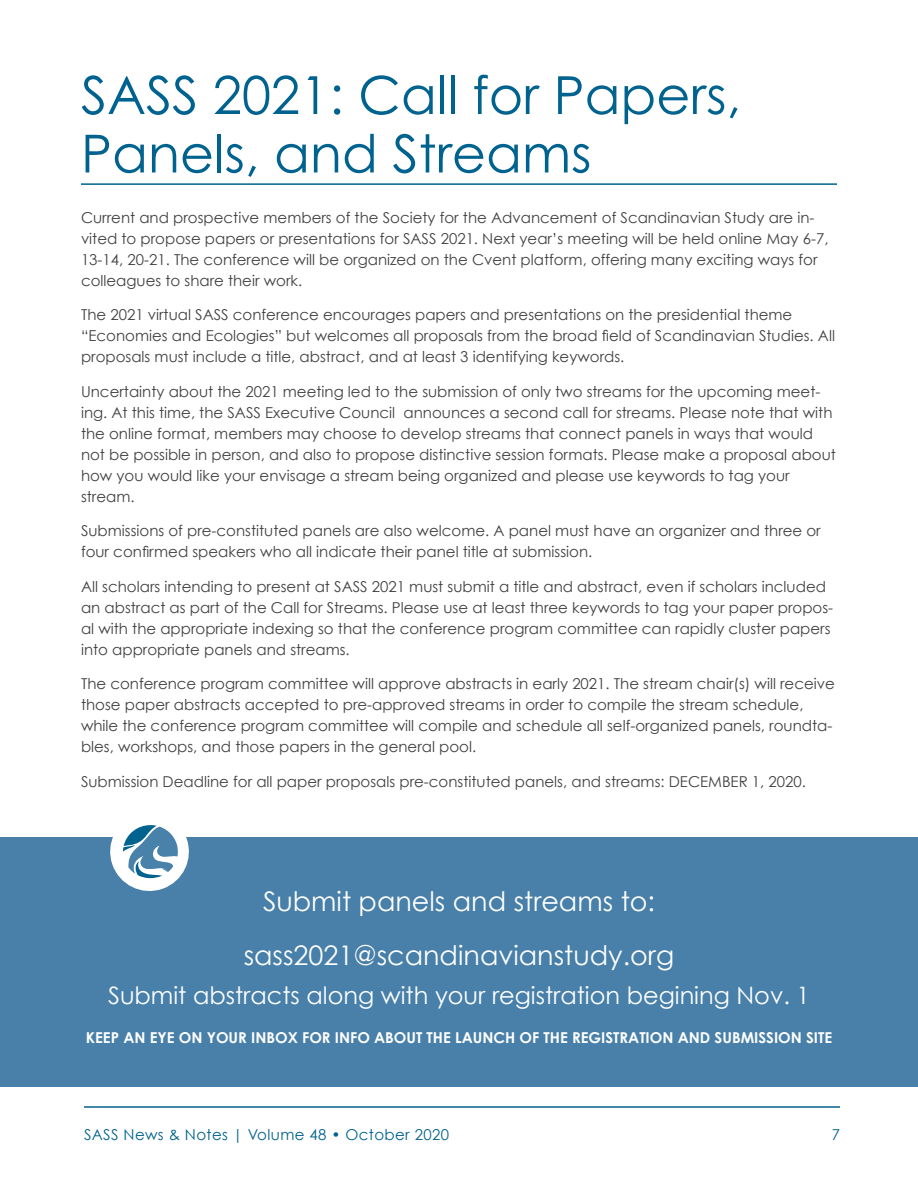
<style>
.page{position:relative;width:918px;height:1188px;background:#fff}
.page>*{position:absolute;margin:0;border:0;box-sizing:border-box;transform-origin:0 0}
.t1{font:52.5px/58.5px "Century Gothic";color:#00628f}
.t2{font:27px/54px "Century Gothic";color:#fff;text-align:center}
.t3{font:24px "Century Gothic";color:#fff}
.t4{font:15px/21px "Century Gothic";color:#414042}
.t5{font:700 15px "Century Gothic";color:#fff}
.t6{font:15px "Century Gothic";letter-spacing:.025em;color:#00628f}
</style>
<div class="page">
<hr style="left:84px;top:1106px;width:756px;height:2px;background:#00628f">
<hr style="left:81px;top:183px;width:756px;height:2px;background:#00628f">
<div style="left:0;top:837px;width:918px;height:250px;background:#4880a9"></div>
<svg style="left:110px;top:825px;width:79px;height:66px"></svg>
<h1 class="t1" style="left:81px;top:65px;width:662px">SASS 2021: Call for Papers,<br>Panels, and Streams</h1>
<p class="t4" style="left:81px;top:207px;width:749px">Current and prospective members of the Society for the Advancement of Scandinavian Study are in&shy;vited to propose papers or presentations for SASS 2021. Next year’s meeting will be held online May 6-7, 13-14, 20-21. The conference will be organized on the Cvent platform, offering many exciting ways for colleagues to share their work.</p>
<p class="t4" style="left:81px;top:304px;width:756px">The 2021 virtual SASS conference encourages papers and presentations on the presidential theme “Economies and Ecologies” but welcomes all proposals from the broad field of Scandinavian Studies. All proposals must include a title, abstract, and at least 3 identifying keywords.</p>
<p class="t4" style="left:81px;top:381px;width:756px">Uncertainty about the 2021 meeting led to the submission of only two streams for the upcoming meet&shy;ing. At this time, the SASS Executive Council announces a second call for streams. Please note that with the online format, members may choose to develop streams that connect panels in ways that would not be possible in person, and also to propose distinctive session formats. Please make a proposal about how you would like your envisage a stream being organized and please use keywords to tag your stream.</p>
<p class="t4" style="left:81px;top:520px;width:741px">Submissions of pre-constituted panels are also welcome. A panel must have an organizer and three or four confirmed speakers who all indicate their panel title at submission.</p>
<p class="t4" style="left:81px;top:576px;width:754px">All scholars intending to present at SASS 2021 must submit a title and abstract, even if scholars included an abstract as part of the Call for Streams. Please use at least three keywords to tag your paper propos&shy;al with the appropriate indexing so that the conference program committee can rapidly cluster papers into appropriate panels and streams.</p>
<p class="t4" style="left:81px;top:673px;width:755px">The conference program committee will approve abstracts in early 2021. The stream chair(s) will receive those paper abstracts accepted to pre-approved streams in order to compile the stream schedule, while the conference program committee will compile and schedule all self-organized panels, roundta&shy;bles, workshops, and those papers in the general pool.</p>
<p class="t4" style="left:81px;top:771px;width:726px">Submission Deadline for all paper proposals pre-constituted panels, and streams: DECEMBER 1, 2020.</p>
<h2 class="t2" style="left:244px;top:874px;width:432px">Submit panels and streams to: sass2021@scandinavianstudy.org</h2>
<h3 class="t3" style="left:108px;top:979px;width:703px">Submit abstracts along with your registration begining Nov. 1</h3>
<p class="t5" style="left:86px;top:1026px;width:748px">KEEP AN EYE ON YOUR INBOX FOR INFO ABOUT THE LAUNCH OF THE REGISTRATION AND SUBMISSION SITE</p>
<p class="t6" style="left:84px;top:1124px;width:367px">SASS News &amp; Notes | Volume 48 • October 2020</p>
<p class="t6" style="left:832px;top:1124px;width:10px">7</p>
</div>
